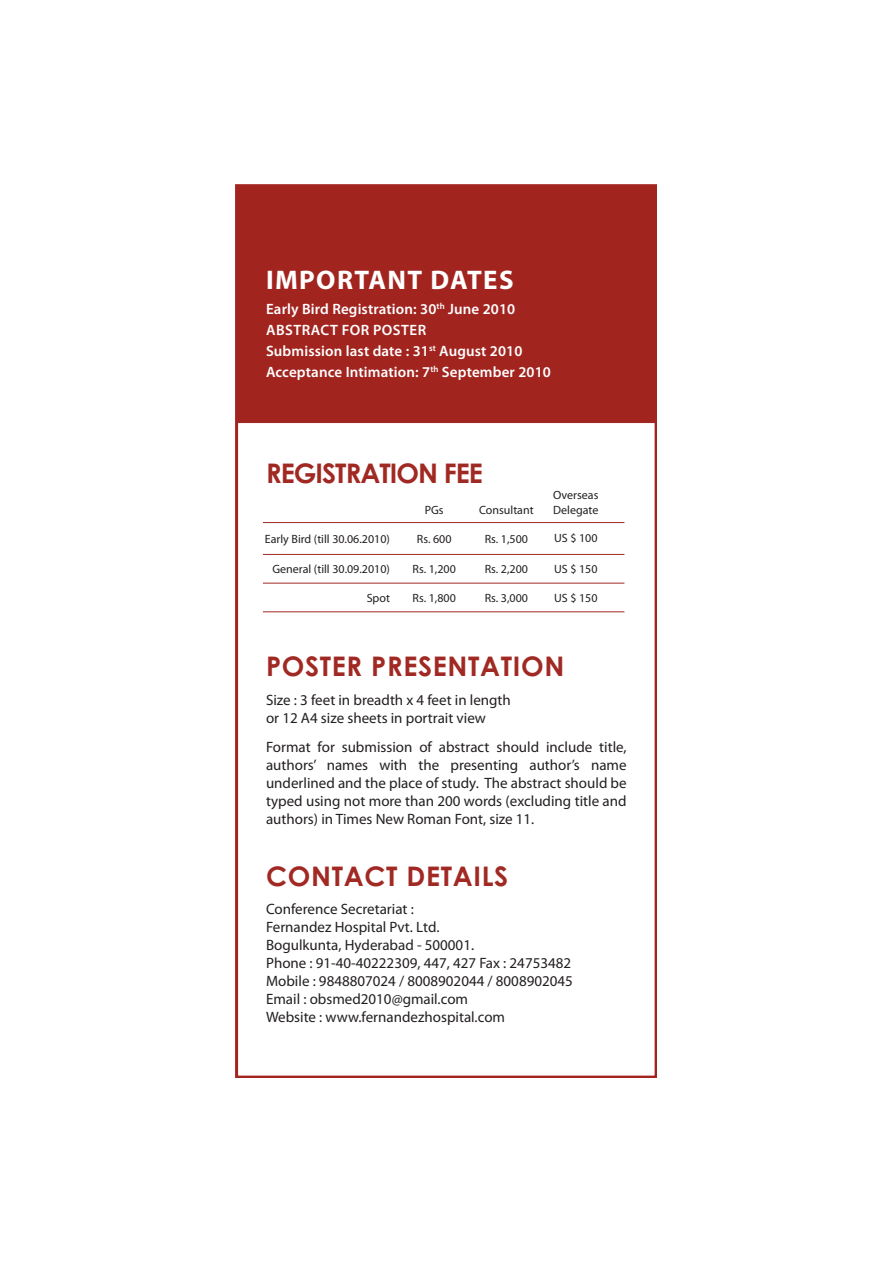
<style>
.page{position:relative;width:893px;height:1263px;background:#fff}
.page>*{position:absolute;margin:0;border:0;box-sizing:border-box;transform-origin:0 0}
.t1{font:700 27px "Century Gothic";letter-spacing:.025em;color:#a12923}
.t2{font:700 27px "Century Gothic";letter-spacing:-.035em;color:#a12923}
.t3{font:700 27px "Myriad Pro";letter-spacing:.05em;color:#fff}
.t4{font:15px/18px "Myriad Pro";color:#231f20}
.t5{font:600 15px/21px "Myriad Pro";letter-spacing:.01em;color:#fff}
.t6{font:12px/14.4px "Myriad Pro";color:#231f20}
</style>
<div class="page">
<div style="left:237px;top:186px;width:419px;height:236px;background:#a2241f"></div>
<hr style="left:263px;top:522px;width:361px;height:1px;background:#a12923">
<hr style="left:263px;top:554px;width:361px;height:1px;background:#a12923">
<hr style="left:263px;top:583px;width:361px;height:1px;background:#a12923">
<hr style="left:263px;top:611px;width:361px;height:1px;background:#a12923">
<div style="left:236px;top:185px;width:421px;height:893px;border:3px solid #a2241f"></div>
<h1 class="t3" style="left:266px;top:264px;width:249px">IMPORTANT DATES</h1>
<p class="t5" style="left:266px;top:299px;width:286px">Early Bird Registration: 30<sup>th</sup> June 2010<br>ABSTRACT FOR POSTER<br>Submission last date : 31<sup>st</sup> August 2010<br>Acceptance Intimation: 7<sup>th</sup> September 2010</p>
<h1 class="t2" style="left:266px;top:458px;width:218px">REGISTRATION FEE</h1>
<p class="t6" style="left:265px;top:532px;width:127px">Early Bird (till 30.06.2010)</p>
<p class="t6" style="left:272px;top:563px;width:119px">General (till 30.09.2010)</p>
<p class="t6" style="left:367px;top:592px;width:25px">Spot</p>
<p class="t6" style="left:425px;top:503px;width:20px">PGs</p>
<p class="t6" style="left:417px;top:532px;width:36px">Rs. 600</p>
<p class="t6" style="left:413px;top:563px;width:45px">Rs. 1,200</p>
<p class="t6" style="left:413px;top:592px;width:45px">Rs. 1,800</p>
<p class="t6" style="left:479px;top:503px;width:56px">Consultant</p>
<p class="t6" style="left:485px;top:532px;width:45px">Rs. 1,500</p>
<p class="t6" style="left:485px;top:563px;width:45px">Rs. 2,200</p>
<p class="t6" style="left:485px;top:592px;width:45px">Rs. 3,000</p>
<p class="t6" style="left:553px;top:489px;width:47px">Overseas<br>Delegate</p>
<p class="t6" style="left:554px;top:532px;width:45px">US $ 100</p>
<p class="t6" style="left:554px;top:563px;width:45px">US $ 150</p>
<p class="t6" style="left:554px;top:591px;width:45px">US $ 150</p>
<h1 class="t1" style="left:266px;top:651px;width:300px">POSTER PRESENTATION</h1>
<p class="t4" style="left:266px;top:692px;width:246px">Size : 3 feet in breadth x 4 feet in length or 12 A4 size sheets in portrait view</p>
<p class="t4" style="left:266px;top:738px;width:362px;text-align:justify">Format for submission of abstract should include title, authors’ names with the presenting author’s name underlined and the place of study. The abstract should be typed using not more than 200 words (excluding title and authors) in Times New Roman Font, size 11.</p>
<h1 class="t1" style="left:266px;top:860px;width:244px">CONTACT DETAILS</h1>
<p class="t4" style="left:266px;top:901px;width:308px">Conference Secretariat :<br>Fernandez Hospital Pvt. Ltd.<br>Bogulkunta, Hyderabad - 500001.<br>Phone : 91-40-40222309, 447, 427 Fax : 24753482<br>Mobile : 9848807024 / 8008902044 / 8008902045<br>Email : obsmed2010@gmail.com<br>Website : www.fernandezhospital.com</p>
</div>
